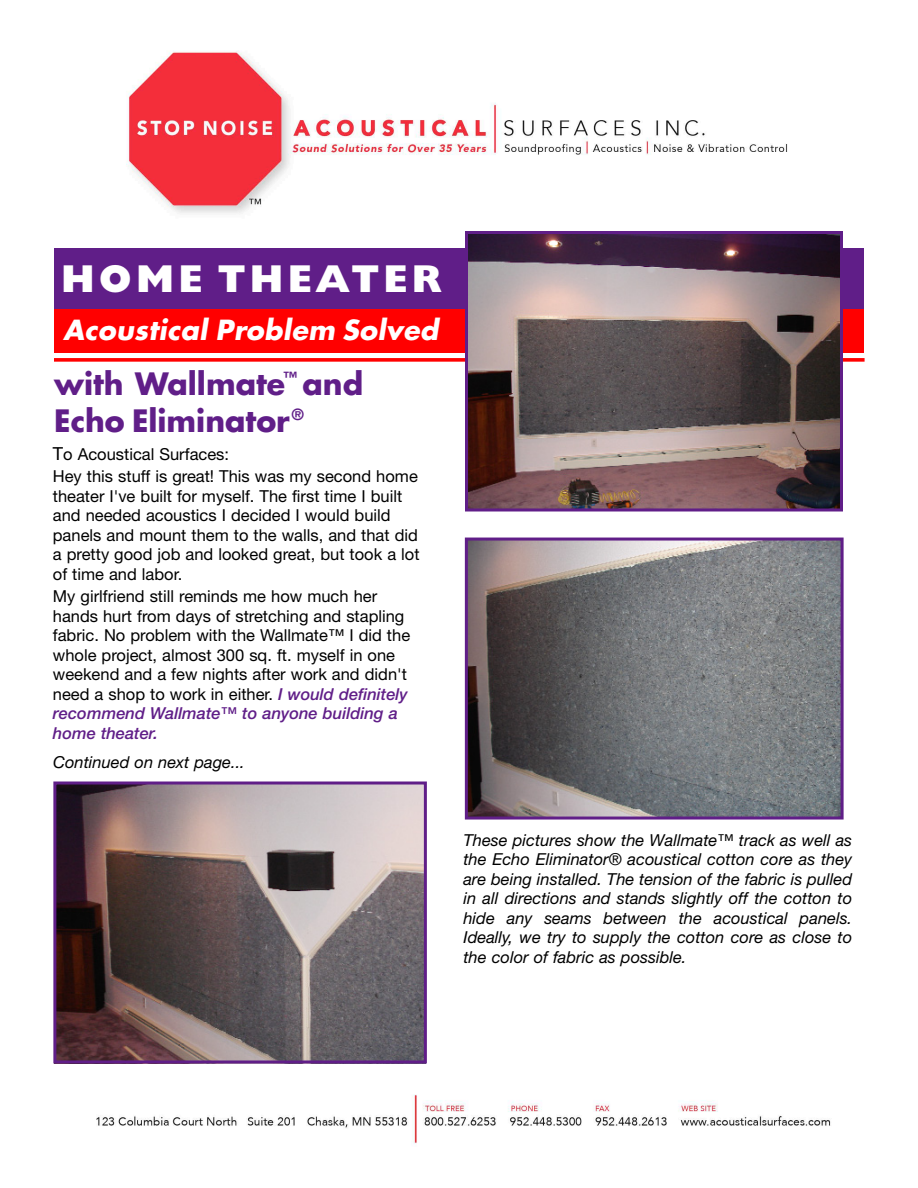
<style>
.page{position:relative;width:918px;height:1188px;background:#fff}
.page>*{position:absolute;margin:0;border:0;box-sizing:border-box;transform-origin:0 0}
.t1{font:800 39px "Humanist 521 BT";letter-spacing:.13em;color:#fff}
.t2{font:700 30px/37.5px "Futura";color:#601e88}
.t3{font:italic 700 27px "Futura";letter-spacing:.015em;color:#fff}
.t4{font:16.5px/19.5px "Helvetica Neue";color:#000}
.t5{font:italic 16.5px/19.5px "Helvetica Neue";color:#000;text-align:justify}
.s1{font-size:18px}
.s2{font-weight:500;font-style:italic;color:#601e88}
</style>
<div class="page">
<svg style="left:54px;top:358px;width:811px;height:4px"></svg>
<div style="left:54px;top:309px;width:810px;height:44px;background:#f00"></div>
<div style="left:54px;top:248px;width:810px;height:61px;background:#601e88"></div>
<img style="left:469px;top:235px;width:370px;height:273px">
<div style="left:465px;top:231px;width:378px;height:281px;border:3px solid #601e88"></div>
<img style="left:469px;top:542px;width:371px;height:274px">
<div style="left:465px;top:538px;width:379px;height:282px;border:3px solid #601e88"></div>
<img style="left:57px;top:786px;width:366px;height:274px">
<div style="left:53px;top:782px;width:374px;height:282px;border:3px solid #601e88"></div>
<img style="left:126px;top:50px;width:662px;height:163px">
<img style="left:96px;top:1094px;width:735px;height:50px">
<h1 class="t1" style="left:62px;top:265px;width:381px">HOME THEATER</h1>
<h3 class="t3" style="left:63px;top:318px;width:377px">Acoustical Problem Solved</h3>
<h2 class="t2" style="left:54px;top:367px;width:310px">with Wallmate<sup>™</sup> and<br>Echo Eliminator <sup>®</sup></h2>
<p class="t4" style="left:53px;top:444px;width:367px;line-height:22.5px"><span class="s1">T</span>o Acoustical Surfaces:<br>Hey this stuff is great! This was my second home</p>
<p class="t4" style="left:53px;top:488px;width:368px">theater I've built for myself. The first time I built and needed acoustics I decided I would build panels and mount them to the walls, and that did a pretty good job and looked great, but took a lot of time and labor.</p>
<p class="t4" style="left:53px;top:588px;width:359px">My girlfriend still reminds me how much her hands hurt from days of stretching and stapling fabric. No problem with the Wallmate™ I did the whole project, almost 300 sq. ft. myself in one weekend and a few nights after work and didn't need a shop to work in either. <span class="s2">I would definitely recommend Wallmate™ to anyone building a home theater.</span></p>
<p class="t5" style="left:53px;top:752px;width:193px">Continued on next page...</p>
<p class="t5" style="left:463px;top:830px;width:390px">These pictures show the Wallmate™ track as well as the Echo Eliminator® acoustical cotton core as they are being installed. The tension of the fabric is pulled in all directions and stands slightly off the cotton to hide any seams between the acoustical panels.<br>Ideally, we try to supply the cotton core as close to the color of fabric as possible.</p>
</div>
